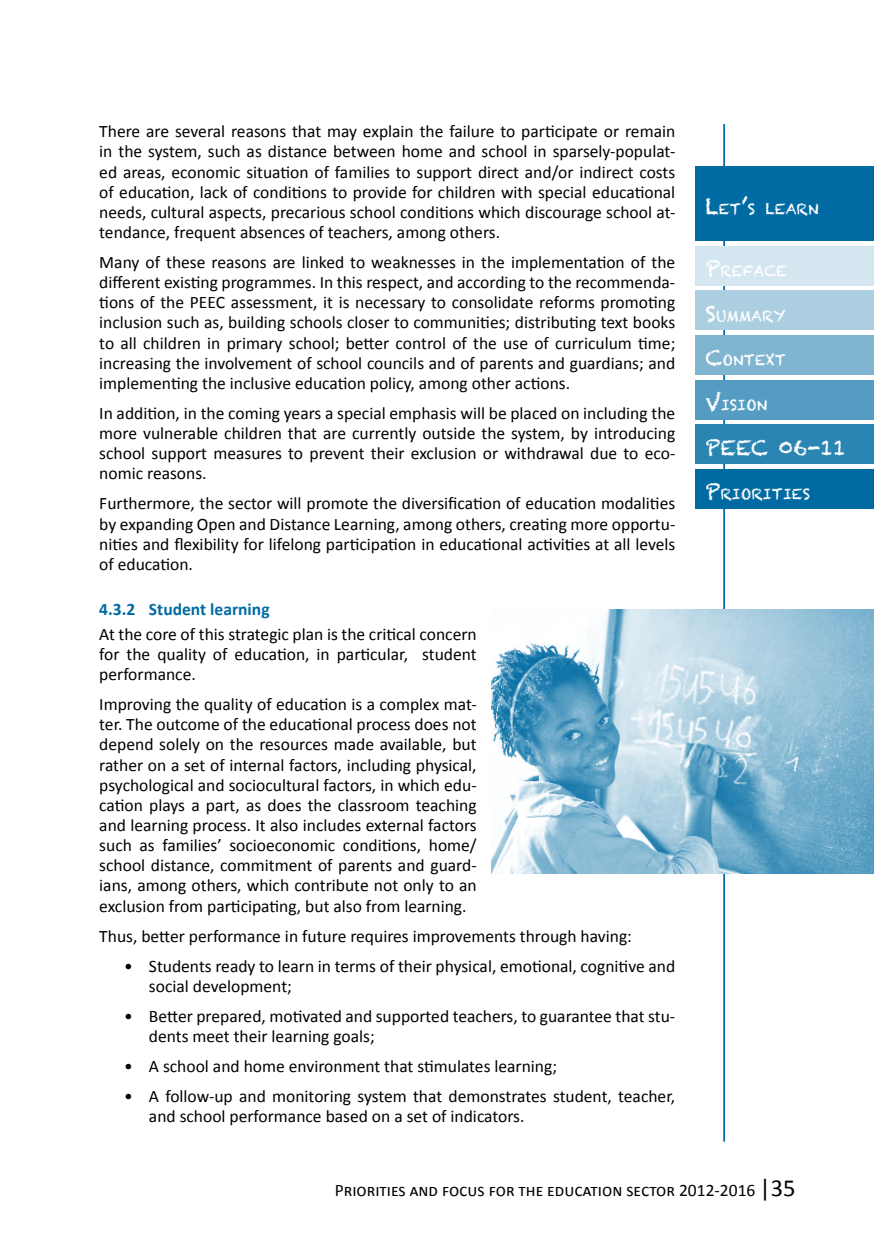
<style>
.page{position:relative;width:874px;height:1241px;background:#fff}
.page>*{position:absolute;margin:0;border:0;box-sizing:border-box;transform-origin:0 0}
.t1{font:21px "Chalkduster";color:#fff}
.t2{font:17.5px/20.1px "Calibri";color:#000;text-align:justify}
.t3{font:700 17.5px "Calibri";color:#006ba3}
.t4{font:14.7px "Chalkduster";color:#fff}
.s1{font-size:21px}
.s2{font-size:24.5px}
</style>
<div class="page">
<hr style="left:723px;top:124px;width:1px;height:1017px;background:#006ba3">
<div style="left:695px;top:290px;width:178px;height:40px;background:#abcee0"></div>
<div style="left:695px;top:246px;width:178px;height:39px;background:#d4e6ef"></div>
<div style="left:695px;top:166px;width:178px;height:75px;background:#006ba3"></div>
<div style="left:695px;top:335px;width:178px;height:40px;background:#80b5d1"></div>
<div style="left:695px;top:379px;width:178px;height:40px;background:#549cc1"></div>
<div style="left:695px;top:424px;width:178px;height:40px;background:#2b85b2"></div>
<div style="left:695px;top:469px;width:178px;height:39px;background:#006ba3"></div>
<img style="left:491px;top:609px;width:382px;height:263px">
<p class="t2" style="left:99px;top:121px;width:577px">There are several reasons that may explain the failure to participate or remain in the system, such as distance between home and school in sparsely-populat&shy;ed areas, economic situation of families to support direct and/or indirect costs of education, lack of conditions to provide for children with special educational needs, cultural aspects, precarious school conditions which discourage school at&shy;tendance, frequent absences of teachers, among others.</p>
<p class="t2" style="left:99px;top:252px;width:577px">Many of these reasons are linked to weaknesses in the implementation of the different existing programmes. In this respect, and according to the recommenda&shy;tions of the PEEC assessment, it is necessary to consolidate reforms promoting inclusion such as, building schools closer to communities; distributing text books to all children in primary school; better control of the use of curriculum time; increasing the involvement of school councils and of parents and guardians; and implementing the inclusive education policy, among other actions.</p>
<p class="t2" style="left:99px;top:403px;width:577px">In addition, in the coming years a special emphasis will be placed on including the more vulnerable children that are currently outside the system, by introducing school support measures to prevent their exclusion or withdrawal due to eco&shy;nomic reasons.</p>
<p class="t2" style="left:99px;top:493px;width:577px">Furthermore, the sector will promote the diversification of education modalities by expanding Open and Distance Learning, among others, creating more opportu&shy;nities and flexibility for lifelong participation in educational activities at all levels of education.</p>
<p class="t3" style="left:99px;top:597px;width:172px">4.3.2 Student learning</p>
<p class="t2" style="left:99px;top:624px;width:379px">At the core of this strategic plan is the critical concern for the quality of education, in particular, student performance.</p>
<p class="t2" style="left:99px;top:694px;width:379px">Improving the quality of education is a complex mat&shy;ter. The outcome of the educational process does not depend solely on the resources made available, but rather on a set of internal factors, including physical, psychological and sociocultural factors, in which edu&shy;cation plays a part, as does the classroom teaching and learning process. It also includes external factors such as families’ socioeconomic conditions, home/ school distance, commitment of parents and guard&shy;ians, among others, which contribute not only to an exclusion from participating, but also from learning.</p>
<p class="t2" style="left:99px;top:925px;width:534px">Thus, better performance in future requires improvements through having:</p>
<p class="t2" style="left:149px;top:955px;width:527px;text-indent:-25px">• Students ready to learn in terms of their physical, emotional, cognitive and social development;</p>
<p class="t2" style="left:149px;top:1005px;width:527px;text-indent:-25px">• Better prepared, motivated and supported teachers, to guarantee that stu&shy;dents meet their learning goals;</p>
<p class="t2" style="left:124px;top:1056px;width:434px">• A school and home environment that stimulates learning;</p>
<p class="t2" style="left:149px;top:1086px;width:527px;text-indent:-25px">• A follow-up and monitoring system that demonstrates student, teacher, and school performance based on a set of indicators.</p>
<p class="t4" style="left:705px;top:200px;width:114px"><span class="s1">L</span>ET<span class="s1">’</span>S LEARN</p>
<p class="t4" style="left:705px;top:262px;width:83px"><span class="s1">P</span>REFACE</p>
<p class="t4" style="left:705px;top:307px;width:82px"><span class="s1">S</span>UMMARY</p>
<p class="t4" style="left:705px;top:351px;width:82px"><span class="s1">C</span>ONTEXT</p>
<p class="t4" style="left:705px;top:396px;width:63px"><span class="s1">V</span>ISION</p>
<p class="t1" style="left:705px;top:435px;width:32px">PEEC</p>
<p class="t1" style="left:778px;top:435px;width:69px">06-11</p>
<p class="t4" style="left:705px;top:485px;width:106px"><span class="s1">P</span>RIORITIES</p>
<p class="t2" style="left:334px;top:1179px;width:462px">Priorities and focus for the education sector 2012-2016 <span class="s2">|35</span></p>
</div>
